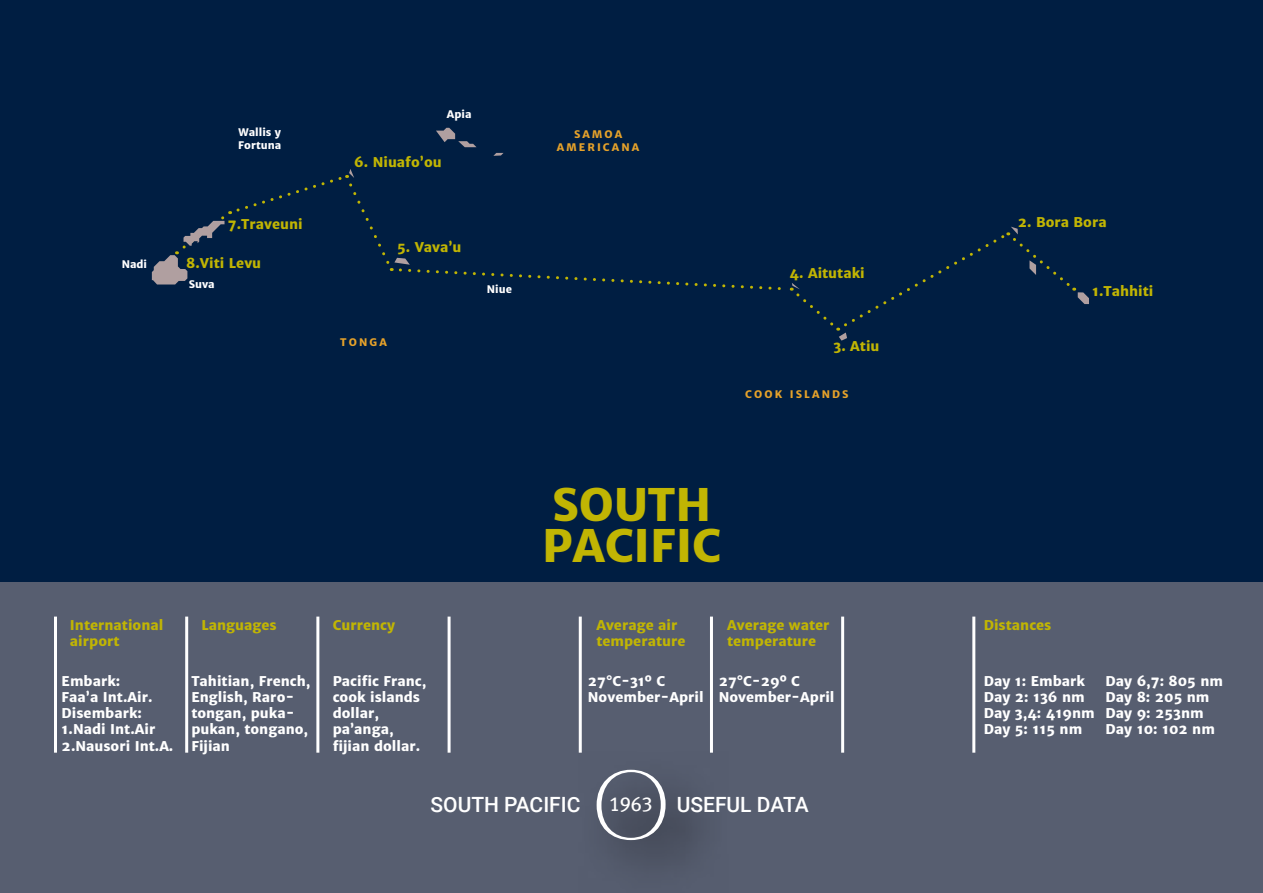
<style>
.page{position:relative;width:1263px;height:893px;background:#001e42}
.page>*{position:absolute;margin:0;border:0;box-sizing:border-box;transform-origin:0 0}
.t1{font:800 45px/40.5px "Merriweather Sans";color:#c1b503}
.t2{font:500 21px "Roboto";color:#fff}
.t3{font:20.4px "Meta Plus Book Caps";color:#fff}
.t4{font:800 13.5px/16.2px "Merriweather Sans";color:#fff}
.t5{font:800 13.5px/16.2px "Merriweather Sans";color:#c1b503}
.t6{font:800 10.5px/12.6px "Merriweather Sans";color:#fff}
.t7{font:800 10.5px/12.6px "Merriweather Sans";letter-spacing:.2em;color:#e6a22a;text-align:center}
</style>
<div class="page">
<svg style="left:436px;top:128px;width:40px;height:19px"></svg>
<svg style="left:493px;top:153px;width:10px;height:3px"></svg>
<div style="left:0;top:583px;width:1263px;height:310px;background:#575e70"></div>
<svg style="left:597px;top:770px;width:69px;height:70px"></svg>
<hr style="left:54px;top:617px;width:3px;height:136px;background:#fff">
<hr style="left:579px;top:617px;width:3px;height:136px;background:#fff">
<hr style="left:316px;top:617px;width:3px;height:136px;background:#fff">
<hr style="left:841px;top:617px;width:3px;height:136px;background:#fff">
<hr style="left:185px;top:617px;width:3px;height:136px;background:#fff">
<hr style="left:710px;top:617px;width:3px;height:136px;background:#fff">
<hr style="left:448px;top:617px;width:3px;height:136px;background:#fff">
<hr style="left:972px;top:617px;width:3px;height:136px;background:#fff">
<svg style="left:152px;top:169px;width:937px;height:172px"></svg>
<p class="t6" style="left:122px;top:258px;width:27px">Nadi</p>
<p class="t6" style="left:238px;top:126px;width:45px">Wallis y<br>Fortuna</p>
<p class="t5" style="left:228px;top:216px;width:76px">7.Traveuni</p>
<p class="t5" style="left:186px;top:254px;width:76px">8.Viti Levu</p>
<p class="t6" style="left:189px;top:278px;width:27px">Suva</p>
<p class="t6" style="left:447px;top:108px;width:26px">Apia</p>
<p class="t5" style="left:354px;top:154px;width:89px">6. Niuafo’ou</p>
<p class="t5" style="left:397px;top:239px;width:66px">5. Vava’u</p>
<p class="t7" style="left:340px;top:336px;width:48px">TONGA</p>
<p class="t6" style="left:487px;top:283px;width:27px">Niue</p>
<p class="t7" style="left:557px;top:128px;width:84px">SAMOA<br>AMERICANA</p>
<p class="t5" style="left:789px;top:265px;width:77px">4. Aitutaki</p>
<p class="t5" style="left:833px;top:338px;width:48px">3. Atiu</p>
<p class="t7" style="left:745px;top:387px;width:105px">COOK ISLANDS</p>
<p class="t5" style="left:1018px;top:214px;width:90px">2. Bora Bora</p>
<p class="t5" style="left:1092px;top:283px;width:63px">1.Tahhiti</p>
<p class="t5" style="left:70px;top:617px;width:95px">International airport</p>
<p class="t4" style="left:62px;top:673px;width:113px">Embark:<br>Faa’a Int.Air.<br>Disembark:<br>1.Nadi Int.Air<br>2.Nausori Int.A.</p>
<p class="t5" style="left:201px;top:617px;width:77px">Languages</p>
<p class="t4" style="left:191px;top:673px;width:121px">Tahitian, French,<br>English, Raro&shy;tongan, puka&shy;pukan, tongano,<br>Fijian</p>
<p class="t5" style="left:333px;top:617px;width:64px">Currency</p>
<p class="t4" style="left:333px;top:673px;width:95px">Pacific Franc, cook islands dollar, pa’anga, fijian dollar.</p>
<h1 class="t1" style="left:542px;top:484px;width:180px">SOUTH<br>PACIFIC</h1>
<p class="t5" style="left:596px;top:617px;width:91px">Average air temperature</p>
<p class="t4" style="left:588px;top:673px;width:117px">27°C-31º C<br>November-April</p>
<p class="t5" style="left:727px;top:617px;width:104px">Average water temperature</p>
<p class="t5" style="left:984px;top:617px;width:69px">Distances</p>
<p class="t4" style="left:984px;top:673px;width:112px">Day 1: Embark<br>Day 2: 136 nm<br>Day 3,4: 419nm<br>Day 5: 115 nm</p>
<p class="t4" style="left:1106px;top:673px;width:119px">Day 6,7: 805 nm<br>Day 8: 205 nm<br>Day 9: 253nm<br>Day 10: 102 nm</p>
<p class="t4" style="left:719px;top:673px;width:117px">27°C-29º C<br>November-April</p>
<h2 class="t2" style="left:430px;top:789px;width:151px">SOUTH PACIFIC</h2>
<h2 class="t2" style="left:677px;top:789px;width:133px">USEFUL DATA</h2>
<h3 class="t3" style="left:609px;top:792px;width:45px">1963</h3>
</div>
